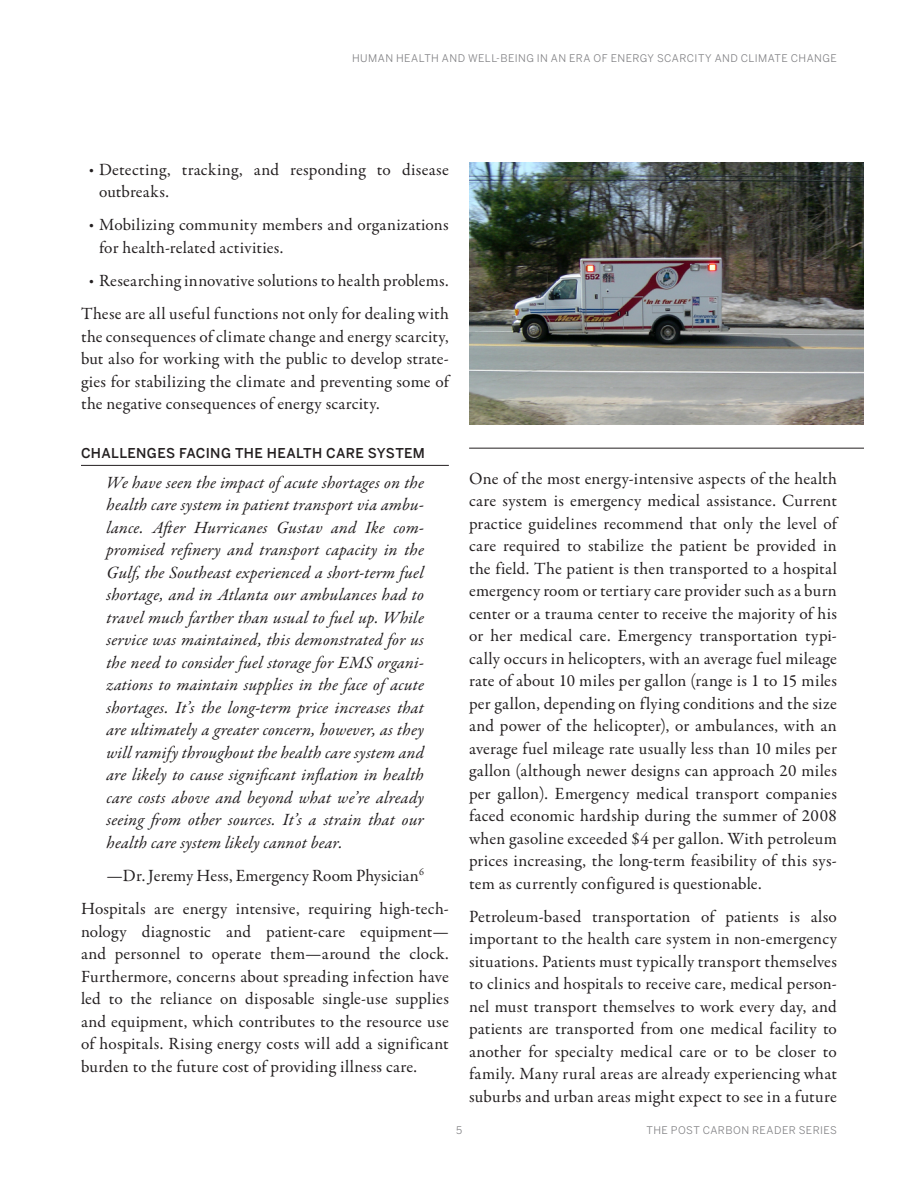
<style>
.page{position:relative;width:918px;height:1188px;background:#fff}
.page>*{position:absolute;margin:0;border:0;box-sizing:border-box;transform-origin:0 0}
.t1{font:17.25px/22.5px "Garamond Premr Pro";letter-spacing:.015em;color:#231f20;text-align:justify}
.t2{font:italic 17.25px/22.5px "Garamond Premr Pro";letter-spacing:.01em;color:#231f20;text-align:justify}
.t3{font:500 13.5px "Benton Sans F";letter-spacing:.025em;color:#231f20}
.t4{font:10.5px "Benton Sans F";letter-spacing:.045em;color:#808083}
</style>
<div class="page">
<hr style="left:81px;top:465px;width:368px;height:1px;background:#231f20">
<img style="left:469px;top:162px;width:395px;height:263px">
<hr style="left:469px;top:448px;width:395px;height:1px;background:#231f20">
<p class="t4" style="left:352px;top:52px;width:60px">HUMAN HEALTH</p>
<p class="t4" style="left:442px;top:52px;width:231px">AND WELL-BEING IN AN ERA OF ENERGY SCARC</p>
<p class="t4" style="left:695px;top:52px;width:72px">ITY AND CLIMATE</p>
<p class="t4" style="left:791px;top:52px;width:46px">CHANGE</p>
<p class="t1" style="left:99px;top:158px;width:351px;text-indent:-10px"><sup>.</sup> Detecting, tracking, and responding to disease outbreaks.</p>
<p class="t1" style="left:99px;top:214px;width:351px;text-indent:-10px"><sup>.</sup> Mobilizing community members and organizations for health-related activities.</p>
<p class="t1" style="left:81px;top:264px;width:369px;line-height:33.3px;text-align:center"><sup>.</sup> Researching innovative solutions to health problems.<br>These are all useful functions not only for dealing with</p>
<p class="t1" style="left:81px;top:326px;width:369px">the consequences of climate change and energy scarcity, but also for working with the public to develop strate&shy;gies for stabilizing the climate and preventing some of the negative consequences of energy scarcity.</p>
<p class="t3" style="left:81px;top:446px;width:343px">CHALLENGES FACING THE H EALTH CARE SYSTEM</p>
<p class="t2" style="left:106px;top:472px;width:319px">We have seen the impact of acute shortages on the health care system in patient transport via ambu&shy;lance. After Hurricanes Gustav and Ike com&shy;promised refinery and transport capacity in the Gulf, the Southeast experienced a short-term fuel shortage, and in Atlanta our ambulances had to travel much farther than usual to fuel up. While service was maintained, this demonstrated for us the need to consider fuel storage for EMS organi&shy;zations to maintain supplies in the face of acute shortages. It’s the long-term price increases that are ultimately a greater concern, however, as they will ramify throughout the health care system and are likely to cause significant inflation in health care costs above and beyond what we’re already seeing from other sources. It’s a strain that our health care system likely cannot bear.</p>
<p class="t1" style="left:81px;top:859px;width:369px;line-height:33.5px;text-align:center">—Dr. Jeremy Hess, Emergency Room Physician<sup>6<br></sup>Hospitals are energy intensive, requiring high-tech-</p>
<p class="t1" style="left:81px;top:921px;width:369px">nology diagnostic and patient-care equipment— and personnel to operate them—around the clock.<br>Furthermore, concerns about spreading infection have led to the reliance on disposable single-use supplies and equipment, which contributes to the resource use of hospitals. Rising energy costs will add a significant burden to the future cost of providing illness care.</p>
<p class="t1" style="left:469px;top:467px;width:369px">One of the most energy-intensive aspects of the health care system is emergency medical assistance. Current practice guidelines recommend that only the level of care required to stabilize the patient be provided in the field. The patient is then transported to a hospital emergency room or tertiary care provider such as a burn center or a trauma center to receive the majority of his or her medical care. Emergency transportation typi&shy;cally occurs in helicopters, with an average fuel mileage rate of about 10 miles per gallon (range is 1 to 15 miles per gallon, depending on flying conditions and the size and power of the helicopter), or ambulances, with an average fuel mileage rate usually less than 10 miles per gallon (although newer designs can approach 20 miles per gallon). Emergency medical transport companies faced economic hardship during the summer of 2008 when gasoline exceeded $4 per gallon. With petroleum prices increasing, the long-term feasibility of this sys&shy;tem as currently configured is questionable.</p>
<p class="t1" style="left:469px;top:906px;width:369px">Petroleum-based transportation of patients is also important to the health care system in non-emergency situations. Patients must typically transport themselves to clinics and hospitals to receive care, medical person&shy;nel must transport themselves to work every day, and patients are transported from one medical facility to another for specialty medical care or to be closer to family. Many rural areas are already experiencing what suburbs and urban areas might expect to see in a future</p>
<p class="t4" style="left:456px;top:1124px;width:8px">5</p>
<p class="t4" style="left:646px;top:1124px;width:65px">THE POST CARB</p>
<p class="t4" style="left:733px;top:1124px;width:28px">ON READER</p>
<p class="t4" style="left:799px;top:1124px;width:8px">SER</p>
<p class="t4" style="left:820px;top:1124px;width:11px">IES</p>
</div>
